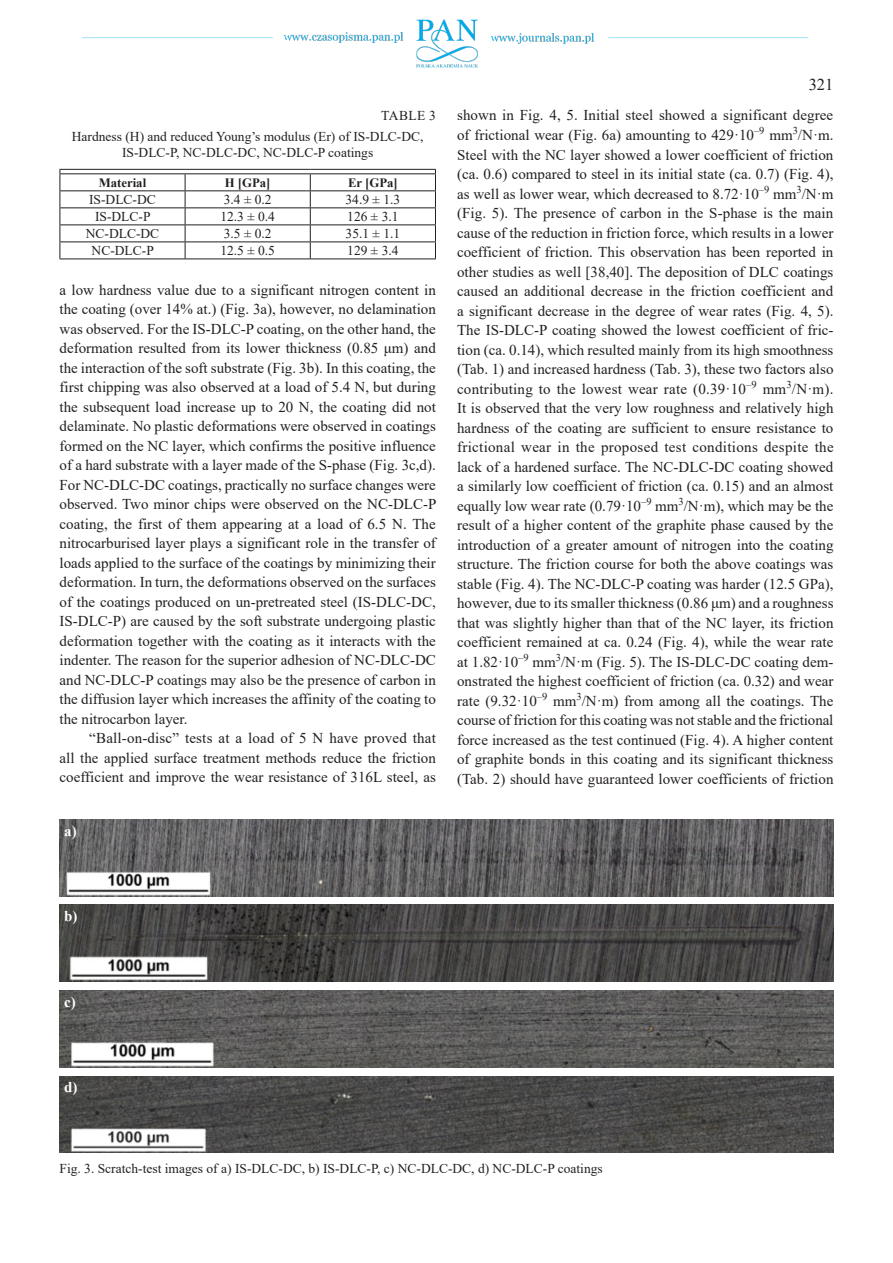
<style>
.page{position:relative;width:893px;height:1263px;background:#fff}
.page>*{position:absolute;margin:0;border:0;box-sizing:border-box;transform-origin:0 0}
.t1{font:16.5px "Times New Roman";color:#231f20}
.t2{font:15px/19.5px "Times New Roman";color:#231f20;text-align:justify}
.t3{font:700 15px "Times New Roman";color:#fff}
.t4{font:13.5px/21.8px "Times New Roman";color:#231f20}
.t5{font:700 12.75px "Times New Roman";color:#231f20}
</style>
<div class="page">
<img style="left:82px;top:19px;width:727px;height:49px">
<hr style="left:60px;top:169px;width:125px;height:1px;background:#231f20">
<hr style="left:185px;top:169px;width:125px;height:1px;background:#231f20">
<hr style="left:310px;top:169px;width:126px;height:1px;background:#231f20">
<hr style="left:60px;top:173px;width:125px;height:1px;background:#231f20">
<hr style="left:185px;top:173px;width:125px;height:1px;background:#231f20">
<hr style="left:310px;top:173px;width:126px;height:1px;background:#231f20">
<hr style="left:60px;top:190px;width:125px;height:1px;background:#231f20">
<hr style="left:185px;top:190px;width:125px;height:1px;background:#231f20">
<hr style="left:310px;top:190px;width:126px;height:1px;background:#231f20">
<hr style="left:60px;top:207px;width:125px;height:1px;background:#231f20">
<hr style="left:185px;top:207px;width:125px;height:1px;background:#231f20">
<hr style="left:310px;top:207px;width:126px;height:1px;background:#231f20">
<hr style="left:60px;top:224px;width:125px;height:1px;background:#231f20">
<hr style="left:185px;top:224px;width:125px;height:1px;background:#231f20">
<hr style="left:310px;top:224px;width:126px;height:1px;background:#231f20">
<hr style="left:60px;top:241px;width:125px;height:1px;background:#231f20">
<svg style="left:60px;top:170px;width:1px;height:89px"></svg>
<hr style="left:185px;top:241px;width:125px;height:1px;background:#231f20">
<svg style="left:185px;top:174px;width:1px;height:85px"></svg>
<hr style="left:310px;top:241px;width:126px;height:1px;background:#231f20">
<svg style="left:310px;top:174px;width:1px;height:85px"></svg>
<svg style="left:435px;top:170px;width:1px;height:89px"></svg>
<hr style="left:60px;top:259px;width:125px;height:1px;background:#231f20">
<hr style="left:185px;top:259px;width:125px;height:1px;background:#231f20">
<hr style="left:310px;top:259px;width:126px;height:1px;background:#231f20">
<img style="left:60px;top:819px;width:773px;height:77px">
<img style="left:60px;top:905px;width:773px;height:77px">
<img style="left:60px;top:991px;width:773px;height:76px">
<img style="left:60px;top:1076px;width:773px;height:77px">
<p class="t4" style="left:72px;top:104px;width:366px;text-indent:309px">TABLE 3<br>Hardness (H) and reduced Young’s modulus (Er) of IS -DLC -DC,</p>
<p class="t4" style="left:122px;top:142px;width:27px">IS-DLC</p>
<p class="t4" style="left:166px;top:142px;width:51px">-P, NC-DLC</p>
<p class="t4" style="left:233px;top:142px;width:64px">-DC, NC-DLC</p>
<p class="t4" style="left:313px;top:142px;width:61px">-P coatings</p>
<p class="t5" style="left:99px;top:173px;width:49px">Material</p>
<p class="t5" style="left:225px;top:173px;width:47px">H [GPa]</p>
<p class="t5" style="left:348px;top:173px;width:51px">Er [GPa]</p>
<p class="t4" style="left:89px;top:188px;width:67px">IS-DLC-DC</p>
<p class="t4" style="left:224px;top:188px;width:49px">3.4 ± 0.2</p>
<p class="t4" style="left:346px;top:188px;width:56px">34.9 ± 1.3</p>
<p class="t4" style="left:95px;top:205px;width:56px">IS -DLC-P</p>
<p class="t4" style="left:220px;top:205px;width:56px">12.3 ± 0.4</p>
<p class="t4" style="left:347px;top:205px;width:53px">126 ± 3.1</p>
<p class="t4" style="left:86px;top:222px;width:34px">NC-DLC</p>
<p class="t4" style="left:136px;top:222px;width:15px">-DC</p>
<p class="t4" style="left:224px;top:222px;width:49px">3.5 ± 0.2</p>
<p class="t4" style="left:346px;top:222px;width:56px">35.1 ± 1.1</p>
<p class="t4" style="left:92px;top:239px;width:34px">NC-DLC</p>
<p class="t4" style="left:142px;top:239px;width:14px">-P</p>
<p class="t4" style="left:220px;top:239px;width:56px">12.5 ± 0.5</p>
<p class="t4" style="left:347px;top:239px;width:53px">129 ± 3.4</p>
<p class="t2" style="left:60px;top:279px;width:378px">a low hardness value due to a significant nitrogen content in the coating (over 14% at.) (Fig. 3a), however, no delamination was observed. For the IS -DLC -P coating, on the other hand, the deformation resulted from its lower thickness (0.85 μm) and the interaction of the soft substrate (Fig. 3b). In this coating, the first chipping was also observed at a load of 5.4 N, but during the subsequent load increase up to 20 N, the coating did not delaminate. No plastic deformations were observed in coatings formed on the NC layer, which confirms the positive influence of a hard substrate with a layer made of the S-phase (Fig. 3c,d).<br>For NC-DLC</p>
<p class="t2" style="left:60px;top:474px;width:378px;text-indent:80px">-DC coatings, practically no surface changes were observed. Two minor chips were observed on the NC -DLC</p>
<p class="t2" style="left:60px;top:494px;width:378px;text-indent:364px">-P coating, the first of them appearing at a load of 6.5 N. The nitrocarburised layer plays a significant role in the transfer of loads applied to the surface of the coatings by minimizing their deformation. In turn, the deformations observed on the surfaces of the coatings produced on un-pretreated steel (IS -DLC -DC, IS -DLC -P) are caused by the soft substrate undergoing plastic deformation together with the coating as it interacts with the indenter. The reason for the superior adhesion of NC -DLC</p>
<p class="t2" style="left:410px;top:650px;width:17px">-DC</p>
<p class="t2" style="left:60px;top:669px;width:378px;text-indent:81px">-P coatings may also be the presence of carbon in the diffusion layer which increases the affinity of the coating to the nitrocarbon layer.</p>
<p class="t2" style="left:60px;top:728px;width:378px;text-indent:30px">“Ball-on-disc” tests at a load of 5 N have proved that all the applied surface treatment methods reduce the friction coefficient and improve the wear resistance of 316L steel, as</p>
<p class="t2" style="left:60px;top:669px;width:62px">and NC-DLC</p>
<p class="t3" style="left:64px;top:820px;width:14px">a)</p>
<p class="t1" style="left:809px;top:73px;width:26px">321</p>
<p class="t2" style="left:457px;top:105px;width:378px">shown in Fig. 4, 5. Initial steel showed a significant degree of frictional wear (Fig. 6a) amounting to 429·10<sup>–9</sup> mm<sup>3</sup>/N·m.<br>Steel with the NC layer showed a lower coefficient of friction (ca. 0.6) compared to steel in its initial state (ca. 0.7) (Fig. 4), as well as lower wear, which decreased to 8.72·10<sup>–9</sup> mm<sup>3</sup>/N·m (Fig. 5). The presence of carbon in the S-phase is the main cause of the reduction in friction force, which results in a lower coefficient of friction. This observation has been reported in other studies as well [38,40]. The deposition of DLC coatings caused an additional decrease in the friction coefficient and a significant decrease in the degree of wear rates (Fig. 4, 5).<br>The IS -DLC -P coating showed the lowest coefficient of fric&shy;tion (ca. 0.14), which resulted mainly from its high smoothness (Tab. 1) and increased hardness (Tab. 3), these two factors also contributing to the lowest wear rate (0.39·10<sup>–9</sup> mm<sup>3</sup>/N·m).<br>It is observed that the very low roughness and relatively high hardness of the coating are sufficient to ensure resistance to frictional wear in the proposed test conditions despite the lack of a hardened surface. The -NC -DLC</p>
<p class="t2" style="left:457px;top:456px;width:378px;text-indent:252px">-DC coating showed a similarly low coefficient of friction (ca. 0.15) and an almost equally low wear rate (0.79·10<sup>–9</sup> mm<sup>3</sup>/N·m), which may be the result of a higher content of the graphite phase caused by the introduction of a greater amount of nitrogen into the coating structure. The friction course for both the above coatings was stable (Fig. 4). The NC-DLC</p>
<p class="t2" style="left:457px;top:573px;width:378px;text-indent:174px">-P coating was harder (12.5 GPa), however, due to its smaller thickness (0.86 μm) and a roughness that was slightly higher than that of the NC layer, its friction coefficient remained at ca. 0.24 (Fig. 4), while the wear rate at 1.82·10<sup>–9</sup> mm<sup>3</sup>/N·m (Fig. 5). The IS-DLC</p>
<p class="t2" style="left:457px;top:651px;width:378px;text-indent:268px">-DC coating dem&shy;onstrated the highest coefficient of friction (ca. 0.32) and wear rate (9.32·10<sup>–9</sup> mm<sup>3</sup>/N·m) from among all the coatings. The course of friction for this coating was not stable and the frictional force increased as the test continued (Fig. 4). A higher content of graphite bonds in this coating and its significant thickness (Tab. 2) should have guaranteed lower coefficients of friction</p>
<p class="t3" style="left:64px;top:905px;width:15px">b)</p>
<p class="t3" style="left:64px;top:991px;width:13px">c)</p>
<p class="t3" style="left:64px;top:1076px;width:15px">d)</p>
<p class="t4" style="left:60px;top:1157px;width:202px">Fig. 3. Scratch-test images of a) IS -DLC</p>
<p class="t4" style="left:278px;top:1157px;width:71px">-DC , b) IS -DLC</p>
<p class="t4" style="left:367px;top:1157px;width:65px">-P, c) -NC-DLC</p>
<p class="t4" style="left:448px;top:1157px;width:78px">-DC , d) NC-DLC</p>
<p class="t4" style="left:543px;top:1157px;width:61px">-P coatings</p>
</div>
